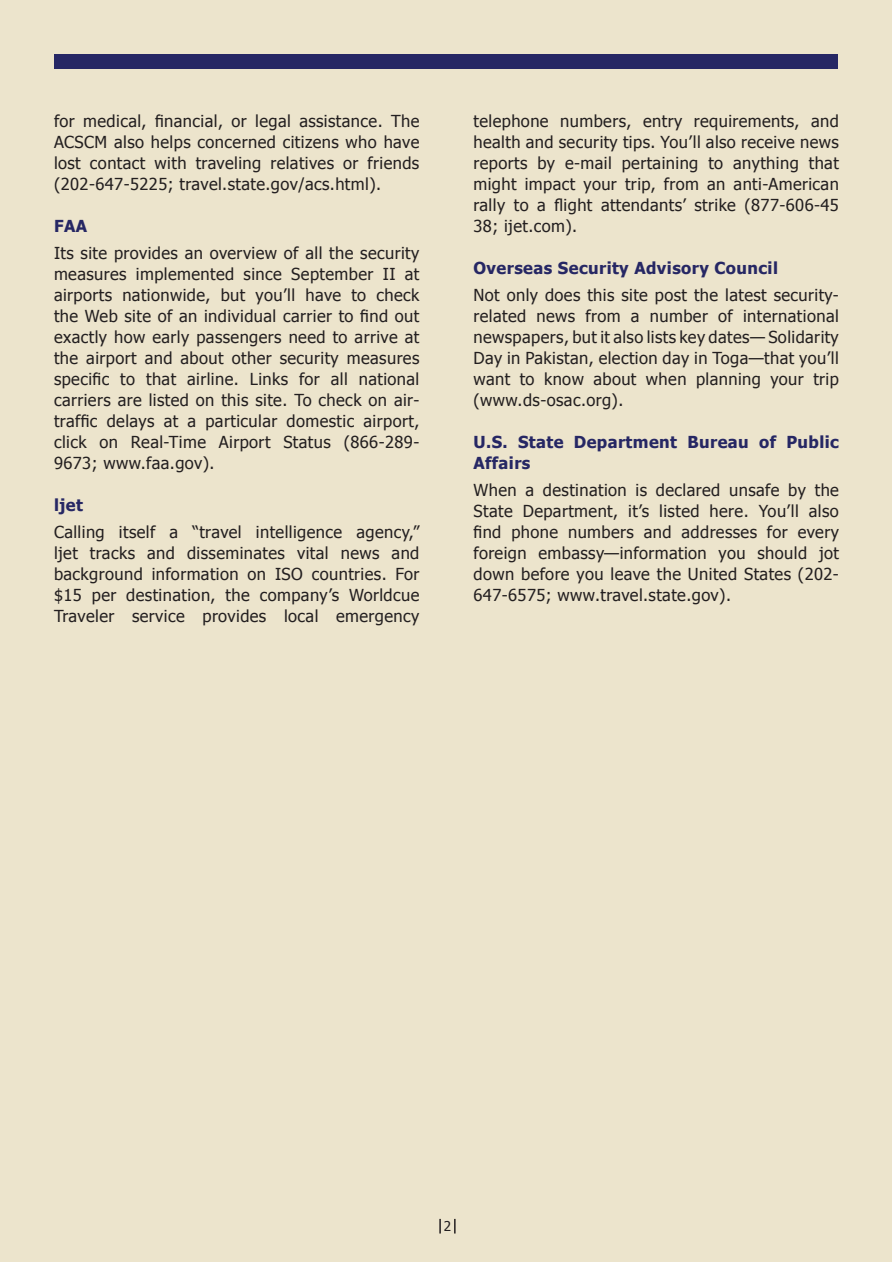
<style>
.page{position:relative;width:893px;height:1263px;background:#fff}
.page>*{position:absolute;margin:0;border:0;box-sizing:border-box;transform-origin:0 0}
.t1{font:16.5px/21px "Tahoma";letter-spacing:.025em;color:#231f20;text-align:justify}
.t2{font:700 16.5px/21px "Tahoma";letter-spacing:.025em;color:#262764}
.t3{font:13.5px "Tahoma";color:#231f20}
</style>
<div class="page">
<div style="left:1px;top:1px;width:891px;height:1261px;background:#ece4cc"></div>
<svg style="left:439px;top:1219px;width:2px;height:14px"></svg>
<svg style="left:454px;top:1219px;width:2px;height:14px"></svg>
<div style="left:55px;top:55px;width:783px;height:14px;background:#262764"></div>
<p class="t1" style="left:54px;top:110px;width:367px">for medical, financial, or legal assistance. The ACSCM also helps concerned citizens who have lost contact with traveling relatives or friends (202-647-5225; travel.state.gov/acs.html).</p>
<p class="t2" style="left:54px;top:215px;width:35px">FAA</p>
<p class="t1" style="left:54px;top:242px;width:367px">Its site provides an overview of all the security measures implemented since September II at airports nationwide, but you’ll have to check the Web site of an individual carrier to find out exactly how early passengers need to arrive at the airport and about other security measures specific to that airline. Links for all national carriers are listed on this site. To check on air&shy;traffic delays at a particular domestic airport, click on Real-Time Airport Status (866-289- 9673; www.faa.gov).</p>
<p class="t2" style="left:54px;top:494px;width:30px">ljet</p>
<p class="t1" style="left:54px;top:521px;width:367px">Calling itself a “travel intelligence agency,” ljet tracks and disseminates vital news and background information on ISO countries. For $15 per destination, the company’s Worldcue Traveler service provides local emergency</p>
<p class="t1" style="left:473px;top:110px;width:367px">telephone numbers, entry requirements, and health and security tips. You’ll also receive news reports by e-mail pertaining to anything that might impact your trip, from an anti-American rally to a flight attendants’ strike (877-606-45<br>38; ijet.com).</p>
<p class="t2" style="left:473px;top:257px;width:306px">Overseas Security Advisory Council</p>
<p class="t1" style="left:473px;top:284px;width:367px">Not only does this site post the latest security&shy;related news from a number of international newspapers, but it also lists key dates— Solidarity Day in Pakistan, election day in Toga—that you’ll want to know about when planning your trip (www.ds-osac.org).</p>
<p class="t2" style="left:473px;top:431px;width:367px">U.S. State Department Bureau of Public<br>Affairs</p>
<p class="t1" style="left:473px;top:479px;width:367px">When a destination is declared unsafe by the State Department, it’s listed here. You’ll also find phone numbers and addresses for every foreign embassy—information you should jot down before you leave the United States (202- 647-6575; www.travel.state.gov).</p>
<p class="t3" style="left:444px;top:1217px;width:9px">2</p>
</div>
